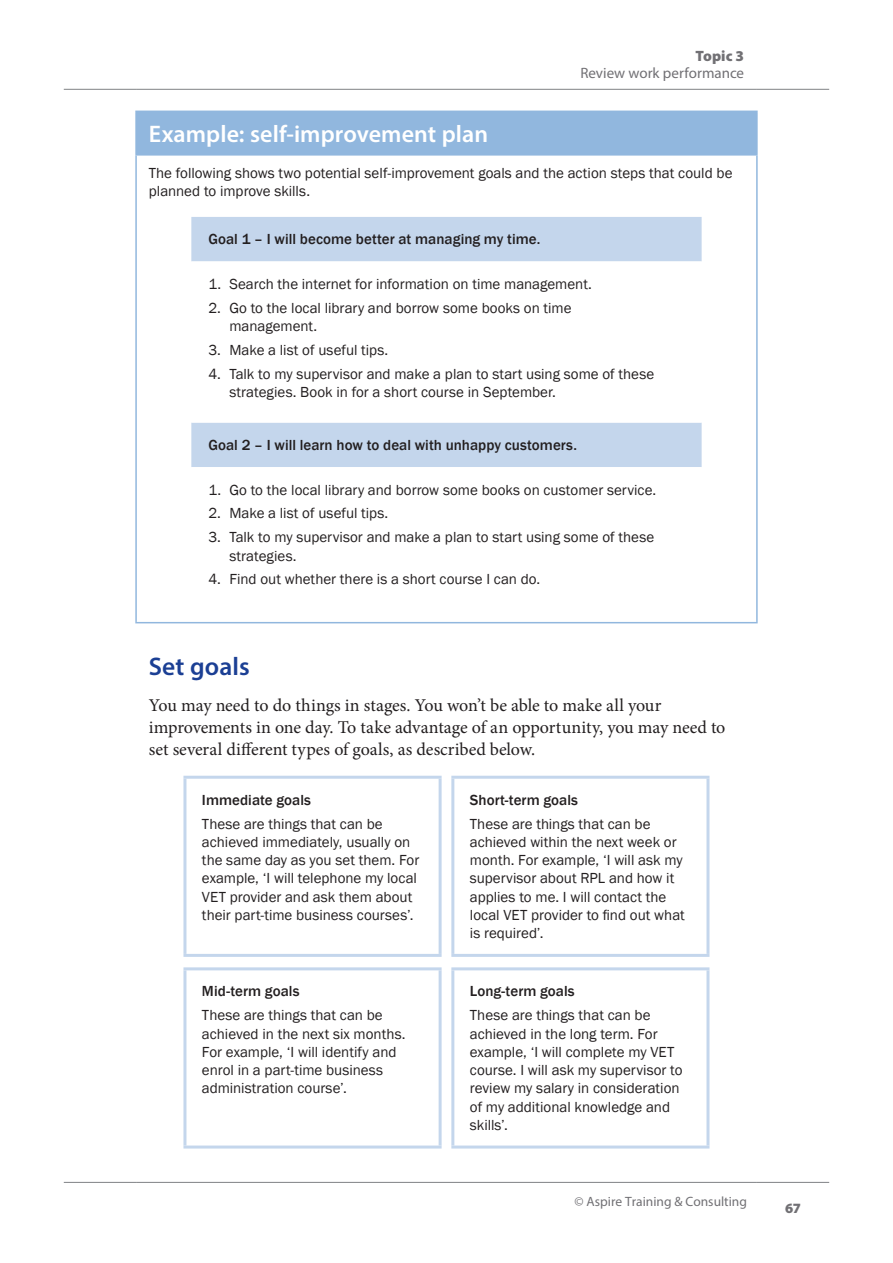
<style>
.page{position:relative;width:893px;height:1263px;background:#fff}
.page>*{position:absolute;margin:0;border:0;box-sizing:border-box;transform-origin:0 0}
.H2{font:600 25.5px "Myriad Pro";letter-spacing:.005em;color:#1b3f94}
.H4_example{font:600 24px "Myriad Pro";letter-spacing:.005em;color:#fff}
.t1{font:18px/21.8px "Minion Pro";letter-spacing:-.005em;color:#231f20}
.table_text{font:15px/18.3px "Franklin Gothic";color:#231f20}
.table_text_bold{font:500 15px "Franklin Gothic";letter-spacing:.005em;color:#231f20}
.t2{font:15px "Myriad Pro";color:#717074}
.t3{font:900 15px "Myriad Pro";letter-spacing:.005em;color:#717074}
.t4{font:900 14.25px "Myriad Pro";color:#717074}
.t5{font:13.5px "Myriad Pro";color:#717074}
</style>
<div class="page">
<hr style="left:64px;top:1182px;width:72px;height:1px;background:#808285">
<hr style="left:136px;top:1182px;width:621px;height:1px;background:#808285">
<hr style="left:757px;top:1182px;width:72px;height:1px;background:#808285">
<hr style="left:64px;top:89px;width:72px;height:1px;background:#808285">
<hr style="left:136px;top:89px;width:621px;height:1px;background:#808285">
<hr style="left:757px;top:89px;width:72px;height:1px;background:#808285">
<div style="left:136px;top:111px;width:621px;height:44px;background:#91b7de"></div>
<hr style="left:135px;top:156px;width:2px;height:466px;background:#91b7de">
<hr style="left:756px;top:156px;width:2px;height:466px;background:#91b7de">
<hr style="left:135px;top:622px;width:623px;height:1px;background:#91b7de">
<hr style="left:135px;top:111px;width:623px;height:1px;background:#91b7de">
<hr style="left:135px;top:112px;width:2px;height:42px;background:#91b7de">
<hr style="left:756px;top:112px;width:2px;height:42px;background:#91b7de">
<hr style="left:135px;top:154px;width:623px;height:2px;background:#91b7de">
<div style="left:191px;top:217px;width:511px;height:44px;background:#c4d6ec"></div>
<svg style="left:191px;top:261px;width:511px;height:206px"></svg>
<svg style="left:186px;top:779px;width:520px;height:366px"></svg>
<hr style="left:439px;top:779px;width:3px;height:175px;background:#c4d6ec">
<hr style="left:451px;top:779px;width:3px;height:175px;background:#c4d6ec">
<hr style="left:439px;top:970px;width:3px;height:175px;background:#c4d6ec">
<hr style="left:451px;top:970px;width:3px;height:175px;background:#c4d6ec">
<hr style="left:183px;top:776px;width:259px;height:3px;background:#c4d6ec">
<hr style="left:451px;top:776px;width:258px;height:3px;background:#c4d6ec">
<hr style="left:183px;top:1145px;width:259px;height:3px;background:#c4d6ec">
<hr style="left:451px;top:1145px;width:258px;height:3px;background:#c4d6ec">
<hr style="left:183px;top:779px;width:3px;height:175px;background:#c4d6ec">
<hr style="left:706px;top:779px;width:3px;height:175px;background:#c4d6ec">
<hr style="left:183px;top:970px;width:3px;height:175px;background:#c4d6ec">
<hr style="left:706px;top:970px;width:3px;height:175px;background:#c4d6ec">
<hr style="left:183px;top:954px;width:259px;height:3px;background:#c4d6ec">
<hr style="left:451px;top:954px;width:258px;height:3px;background:#c4d6ec">
<hr style="left:183px;top:967px;width:259px;height:3px;background:#c4d6ec">
<hr style="left:451px;top:967px;width:258px;height:3px;background:#c4d6ec">
<p class="t3" style="left:695px;top:47px;width:50px">Topic 3</p>
<p class="t2" style="left:580px;top:63px;width:165px">Review work performance</p>
<h4 class="H4_example" style="left:149px;top:119px;width:341px">Example: self-improvement plan</h4>
<p class="table_text" style="left:149px;top:164px;width:585px">The following shows two potential self-improvement goals and the action steps that could be planned to improve skills.</p>
<p class="table_text_bold" style="left:208px;top:230px;width:333px">Goal 1 – I will become better at managing my time.</p>
<p class="table_text" style="left:208px;top:275px;width:385px">1. Search the internet for information on time management.</p>
<p class="table_text" style="left:229px;top:299px;width:344px;text-indent:-21px">2. Go to the local library and borrow some books on time management.</p>
<p class="table_text" style="left:208px;top:341px;width:182px">3. Make a list of useful tips.</p>
<p class="table_text" style="left:229px;top:365px;width:426px;text-indent:-21px">4. Talk to my supervisor and make a plan to start using some of these strategies. Book in for a short course in September.</p>
<p class="table_text_bold" style="left:208px;top:436px;width:370px">Goal 2 – I will learn how to deal with unhappy customers.</p>
<p class="table_text" style="left:208px;top:481px;width:449px">1. Go to the local library and borrow some books on customer service.</p>
<p class="table_text" style="left:208px;top:505px;width:182px">2. Make a list of useful tips.</p>
<p class="table_text" style="left:229px;top:528px;width:426px;text-indent:-21px">3. Talk to my supervisor and make a plan to start using some of these strategies.</p>
<p class="table_text" style="left:208px;top:571px;width:333px">4. Find out whether there is a short course I can do.</p>
<h3 class="H2" style="left:149px;top:650px;width:102px">Set goals</h3>
<p class="t1" style="left:149px;top:695px;width:578px">You may need to do things in stages. You won’t be able to make all your improvements in one day. To take advantage of an opportunity, you may need to set several different types of goals, as described below.</p>
<p class="table_text_bold" style="left:202px;top:790px;width:111px">Immediate goals</p>
<p class="table_text" style="left:202px;top:815px;width:219px">These are things that can be achieved immediately, usually on the same day as you set them. For example, ‘I will telephone my local<br>VET provider and ask them about their part-time business courses’.</p>
<p class="table_text_bold" style="left:470px;top:790px;width:110px">Short-term goals</p>
<p class="table_text" style="left:470px;top:815px;width:217px">These are things that can be achieved within the next week or month. For example, ‘I will ask my supervisor about RPL and how it applies to me. I will contact the local VET provider to find out what is required’.</p>
<p class="table_text_bold" style="left:202px;top:982px;width:99px">Mid-term goals</p>
<p class="table_text" style="left:202px;top:1006px;width:205px">These are things that can be achieved in the next six months.<br>For example, ‘I will identify and enrol in a part-time business administration course’.</p>
<p class="table_text_bold" style="left:470px;top:982px;width:106px">Long-term goals</p>
<p class="table_text" style="left:470px;top:1006px;width:214px">These are things that can be achieved in the long term. For example, ‘I will complete my VET course. I will ask my supervisor to review my salary in consideration of my additional knowledge and skills’.</p>
<p class="t5" style="left:574px;top:1193px;width:174px">© Aspire Training &amp; Consulting</p>
<p class="t4" style="left:785px;top:1200px;width:18px">67</p>
</div>
